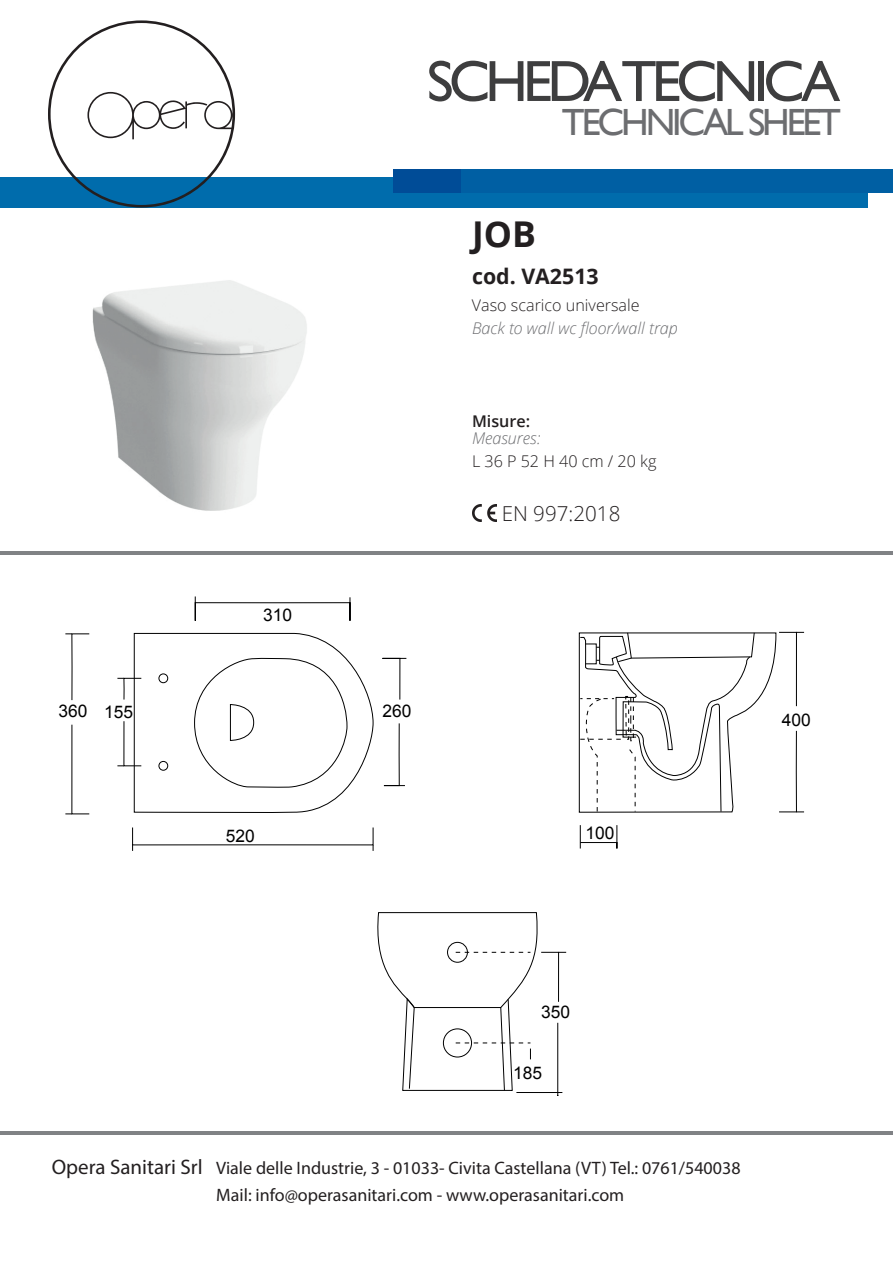
<style>
.page{position:relative;width:893px;height:1263px;background:#fff}
.page>*{position:absolute;margin:0;border:0;box-sizing:border-box;transform-origin:0 0}
.t1{font:58.35px "Gill Sans";letter-spacing:-.085em;color:#3e3e3f}
.t2{font:37.95px "Gill Sans";letter-spacing:-.085em;color:#6c6d70}
.t3{font:700 35.55px "Open Sans";color:#231f20}
.t4{font:700 21.3px "Open Sans";color:#231f20}
.t5{font:21px "Myriad Pro";color:#231f20}
.t6{font:300 20.55px "Open Sans";color:#231f20}
.t7{font:18px/27px "Myriad Pro";color:#231f20}
.t8{font:17.4px "Arial";color:#000001}
.t9{font:300 16.2px "Open Sans";color:#231f20}
.t10{font:italic 300 16.2px "Open Sans";color:#6c6d70}
.t11{font:600 16.2px "Open Sans";color:#231f20}
</style>
<div class="page">
<div style="left:0;top:177px;width:868px;height:31px;background:#006cac"></div>
<div style="left:393px;top:169px;width:500px;height:24px;background:#005fa3"></div>
<div style="left:393px;top:169px;width:67px;height:24px;background:#004c97"></div>
<hr style="left:0;top:1131px;width:893px;height:3px;background:#808285">
<hr style="left:0;top:551px;width:893px;height:3px;background:#808285">
<svg style="left:48px;top:20px;width:187px;height:188px"></svg>
<svg style="left:65px;top:633px;width:25px;height:67px"></svg>
<svg style="left:65px;top:724px;width:25px;height:91px"></svg>
<svg style="left:132px;top:827px;width:242px;height:24px"></svg>
<svg style="left:195px;top:596px;width:155px;height:25px"></svg>
<svg style="left:384px;top:723px;width:21px;height:63px"></svg>
<svg style="left:382px;top:658px;width:25px;height:42px"></svg>
<svg style="left:117px;top:633px;width:257px;height:180px"></svg>
<svg style="left:580px;top:825px;width:37px;height:24px"></svg>
<svg style="left:579px;top:554px;width:225px;height:259px"></svg>
<svg style="left:377px;top:912px;width:189px;height:184px"></svg>
<img style="left:92px;top:280px;width:215px;height:231px">
<div style="left:606px;top:909px;width:102px;height:102px;border:8px solid #231f20;border-radius:50%"></div>
<div style="left:612px;top:942px;width:92px;height:14px;background:#fff"></div>
<img style="left:472px;top:504px;width:24px;height:18px">
<p class="t8" style="left:59px;top:700px;width:76px">360 155</p>
<p class="t8" style="left:263px;top:603px;width:30px">310</p>
<p class="t8" style="left:226px;top:824px;width:30px">520</p>
<h1 class="t1" style="left:427px;top:47px;width:415px">SCHEDA TECNICA</h1>
<h2 class="t2" style="left:562px;top:100px;width:281px">TECHNICAL SHEET</h2>
<h3 class="t3" style="left:472px;top:209px;width:65px">JOB</h3>
<p class="t4" style="left:472px;top:261px;width:128px">cod. VA2513</p>
<p class="t9" style="left:472px;top:294px;width:169px">Vaso scarico universale</p>
<p class="t10" style="left:472px;top:316px;width:207px">Back to wall wc floor/wall trap</p>
<p class="t11" style="left:472px;top:410px;width:60px">Misure:</p>
<p class="t10" style="left:472px;top:427px;width:70px">Measures:</p>
<p class="t9" style="left:472px;top:450px;width:186px">L 36 P 52 H 40 cm / 20 kg</p>
<p class="t6" style="left:502px;top:499px;width:120px">EN 997:2018</p>
<p class="t8" style="left:382px;top:700px;width:30px">260</p>
<p class="t8" style="left:586px;top:822px;width:30px">100</p>
<p class="t8" style="left:782px;top:708px;width:30px">400</p>
<p class="t8" style="left:541px;top:1000px;width:30px">350</p>
<p class="t8" style="left:513px;top:1061px;width:30px">185</p>
<p class="t5" style="left:52px;top:1154px;width:153px">Opera Sanitari Srl</p>
<p class="t7" style="left:216px;top:1154px;width:526px">Viale delle Industrie, 3 - 01033- Civita Castellana (VT) Tel.: 0761/540038<br>Mail: info@operasanitari.com - www.operasanitari.com</p>
</div>
